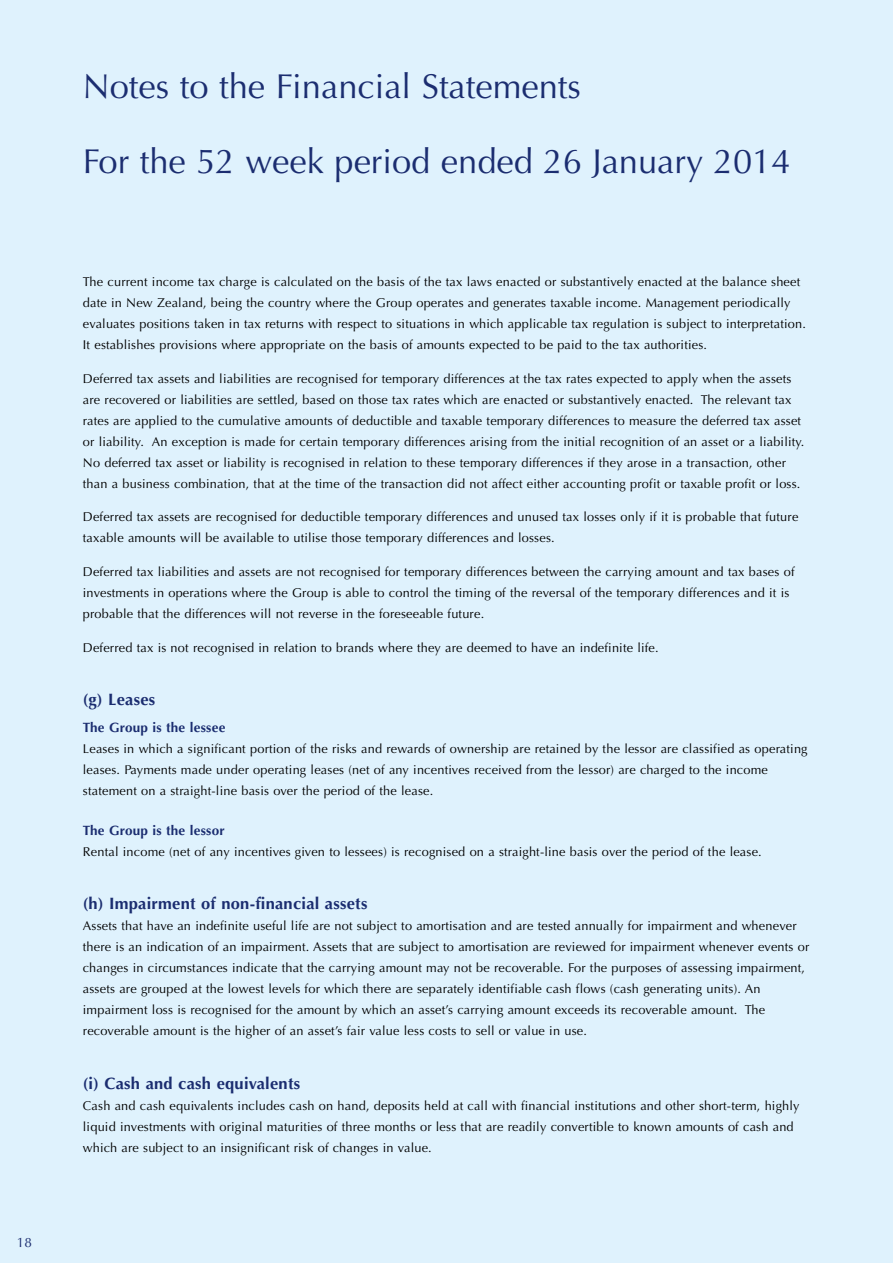
<style>
.page{position:relative;width:893px;height:1263px;background:#dff2fd}
.page>*{position:absolute;margin:0;border:0;box-sizing:border-box;transform-origin:0 0}
.t1{font:34.5px/75px "Optima LT Std";color:#1b2d70}
.t2{font:700 16.5px "Optima LT Std";letter-spacing:.015em;color:#1b2d70}
.t3{font:700 13.5px "Optima LT Std";letter-spacing:.015em;color:#1b2d70}
.t4{font:13.5px "Optima LT Std";color:#1b2d70}
.t5{font:12.75px/21px "Optima LT Std";letter-spacing:.015em;color:#000}
</style>
<div class="page">
<p class="t4" style="left:17px;top:1234px;width:17px">18</p>
<h1 class="t1" style="left:83px;top:49px;width:709px">Notes to the Financial Statements<br>For the 52 week period ended 26 January 2014</h1>
<p class="t5" style="left:83px;top:271px;width:722px">The current income tax charge is calculated on the basis of the tax laws enacted or substantively enacted at the balance sheet date in New Zealand, being the country where the Group operates and generates taxable income. Management periodically evaluates positions taken in tax returns with respect to situations in which applicable tax regulation is subject to interpretation.<br>It establishes provisions where appropriate on the basis of amounts expected to be paid to the tax authorities.</p>
<p class="t5" style="left:83px;top:368px;width:721px">Deferred tax assets and liabilities are recognised for temporary differences at the tax rates expected to apply when the assets are recovered or liabilities are settled, based on those tax rates which are enacted or substantively enacted. The relevant tax rates are applied to the cumulative amounts of deductible and taxable temporary differences to measure the deferred tax asset or liability. An exception is made for certain temporary differences arising from the initial recognition of an asset or a liability.<br>No deferred tax asset or liability is recognised in relation to these temporary differences if they arose in a transaction, other than a business combination, that at the time of the transaction did not affect either accounting profit or taxable profit or loss.</p>
<p class="t5" style="left:83px;top:507px;width:717px">Deferred tax assets are recognised for deductible temporary differences and unused tax losses only if it is probable that future taxable amounts will be available to utilise those temporary differences and losses.</p>
<p class="t5" style="left:83px;top:561px;width:713px">Deferred tax liabilities and assets are not recognised for temporary differences between the carrying amount and tax bases of investments in operations where the Group is able to control the timing of the reversal of the temporary differences and it is probable that the differences will not reverse in the foreseeable future.</p>
<p class="t5" style="left:83px;top:637px;width:575px">Deferred tax is not recognised in relation to brands where they are deemed to have an indefinite life.</p>
<p class="t2" style="left:83px;top:690px;width:74px">(g) Leases</p>
<p class="t3" style="left:83px;top:720px;width:144px">The Group is the lessee</p>
<p class="t5" style="left:83px;top:738px;width:726px">Leases in which a significant portion of the risks and rewards of ownership are retained by the lessor are classified as operating leases. Payments made under operating leases (net of any incentives received from the lessor) are charged to the income statement on a straight-line basis over the period of the lease.</p>
<p class="t3" style="left:83px;top:822px;width:143px">The Group is the lessor</p>
<p class="t5" style="left:83px;top:841px;width:678px">Rental income (net of any incentives given to lessees) is recognised on a straight-line basis over the period of the lease.</p>
<p class="t2" style="left:83px;top:894px;width:286px">(h) Impairment of non-financial assets</p>
<p class="t5" style="left:83px;top:915px;width:728px">Assets that have an indefinite useful life are not subject to amortisation and are tested annually for impairment and whenever there is an indication of an impairment. Assets that are subject to amortisation are reviewed for impairment whenever events or changes in circumstances indicate that the carrying amount may not be recoverable. For the purposes of assessing impairment, assets are grouped at the lowest levels for which there are separately identifiable cash flows (cash generating units). An impairment loss is recognised for the amount by which an asset’s carrying amount exceeds its recoverable amount. The recoverable amount is the higher of an asset’s fair value less costs to sell or value in use.</p>
<p class="t2" style="left:83px;top:1073px;width:219px">(i) Cash and cash equivalents</p>
<p class="t5" style="left:83px;top:1095px;width:718px">Cash and cash equivalents includes cash on hand, deposits held at call with financial institutions and other short-term, highly liquid investments with original maturities of three months or less that are readily convertible to known amounts of cash and which are subject to an insignificant risk of changes in value.</p>
</div>
